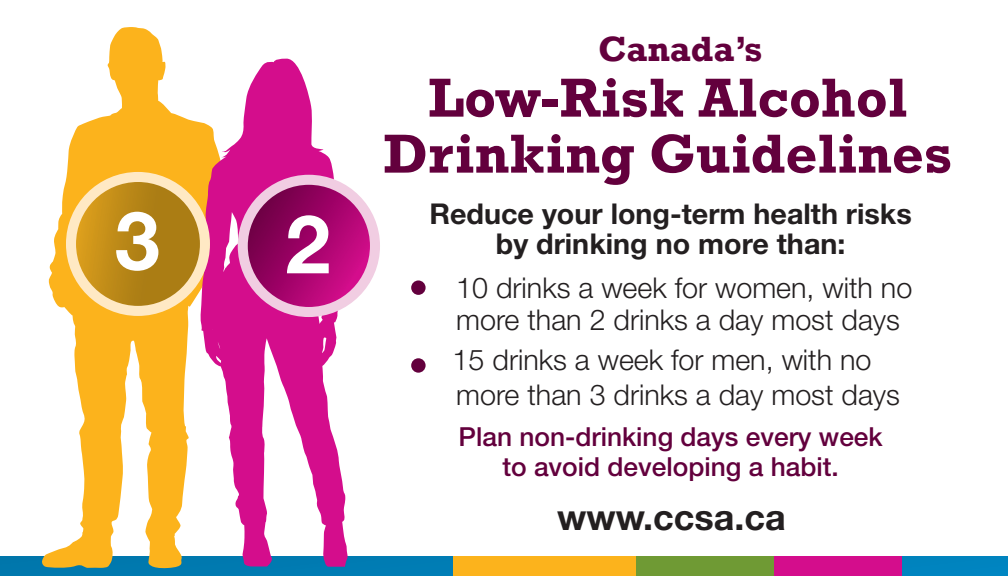
<style>
.page{position:relative;width:1008px;height:576px;background:#fff}
.page>*{position:absolute;margin:0;border:0;box-sizing:border-box;transform-origin:0 0}
.t1{font:700 81.2px "Helvetica Neue LT Std";color:#fff}
.t2{font:700 56px "Rockwell";color:#63003d}
.t3{font:700 36px "Helvetica Neue LT Std";color:#231f20}
.t4{font:700 36px "Rockwell";color:#63003d}
.t5{font:300 28.8px/32px "Helvetica Neue LT Std";color:#231f20}
.t6{font:700 28.8px/30px "Helvetica Neue LT Std";color:#231f20;text-align:center}
.t7{font:500 26.4px/30px "Helvetica Neue LT Std";color:#63003d;text-align:center}
</style>
<div class="page">
<div style="left:0;top:556px;width:1008px;height:20px;background:linear-gradient(to bottom,#007fb7,#007db5)"></div>
<div style="left:767px;top:556px;width:134px;height:20px;background:#d40d8c"></div>
<div style="left:453px;top:556px;width:183px;height:20px;background:#fcb31c"></div>
<div style="left:636px;top:556px;width:138px;height:20px;background:#6f9a34"></div>
<svg style="left:42px;top:27px;width:187px;height:542px"></svg>
<svg style="left:200px;top:59px;width:148px;height:508px;fill:#d40d8c"></svg>
<svg style="left:243px;top:180px;width:132px;height:132px;background:#a81573"></svg>
<div style="left:238px;top:175px;width:142px;height:142px;border:10px solid #f1cde2;border-radius:50%"></div>
<svg style="left:71px;top:177px;width:134px;height:134px;background:#bd8e26"></svg>
<div style="left:66px;top:172px;width:144px;height:144px;border:10px solid #ffe9c4;border-radius:50%"></div>
<div style="left:411px;top:280px;width:15px;height:15px;background:#63003d;border-radius:50%"></div>
<div style="left:411px;top:358px;width:15px;height:15px;background:#63003d;border-radius:50%"></div>
<p class="t1" style="left:115px;top:191px;width:47px">3</p>
<p class="t1" style="left:285px;top:194px;width:47px">2</p>
<p class="t4" style="left:598px;top:27px;width:166px">Canada’s</p>
<p class="t2" style="left:428px;top:64px;width:481px">Low-Risk Alcohol</p>
<p class="t2" style="left:383px;top:120px;width:570px">Drinking Guidelines</p>
<p class="t6" style="left:429px;top:198px;width:484px">Reduce your long-term health risks by drinking no more than:</p>
<p class="t5" style="left:456px;top:271px;width:458px">10 drinks a week for women, with no more than 2 drinks a day most days</p>
<p class="t5" style="left:453px;top:342px;width:449px;line-height:34.8px">15 drinks a week for men, with no more than 3 drinks a day most days</p>
<p class="t7" style="left:459px;top:421px;width:426px">Plan non-drinking days every week to avoid developing a habit.</p>
<p class="t3" style="left:557px;top:495px;width:230px">www.ccsa.ca</p>
</div>
